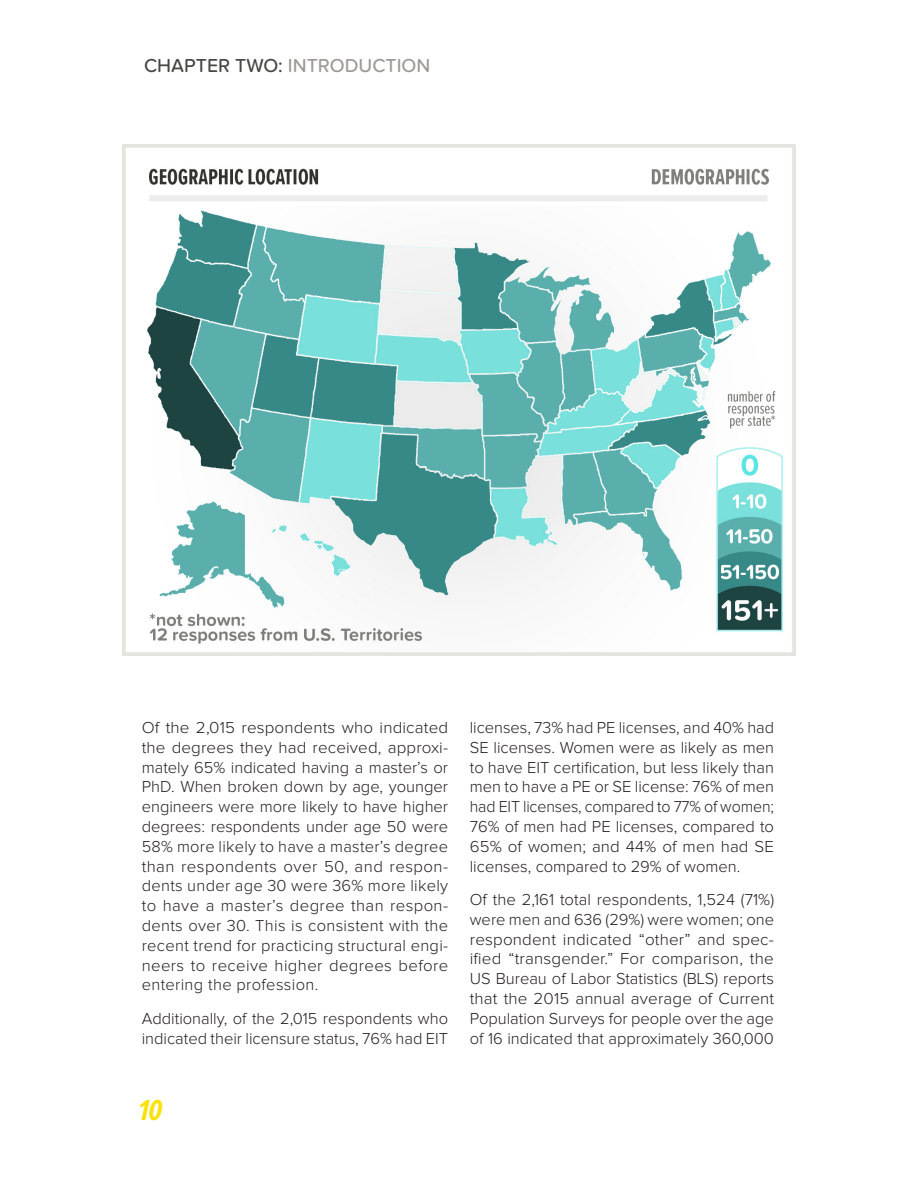
<style>
.page{position:relative;width:918px;height:1188px;background:#fff}
.page>*{position:absolute;margin:0;border:0;box-sizing:border-box;transform-origin:0 0}
.SECTION_HEADING_MAJO{font:italic 700 30px "Proxima Nova Ex Cn";color:#fae10b}
.SECTION_HEADING{font:500 19.5px "Proxima Nova Soft";color:#9b9a96}
.BODY{font:300 16.5px/19.8px "Proxima Nova";color:#231f20;text-align:justify}
.s1{color:#464843}
</style>
<div class="page">
<img style="left:122px;top:144px;width:674px;height:512px">
<p class="SECTION_HEADING" style="left:144px;top:55px;width:288px"><span class="s1">CHAPTER TWO:</span> INTRODUCTION</p>
<p class="BODY" style="left:142px;top:718px;width:308px">Of the 2,015 respondents who indicated the degrees they had received, approxi&shy;mately 65% indicated having a master’s or PhD. When broken down by age, younger engineers were more likely to have higher degrees: respondents under age 50 were 58% more likely to have a master’s degree than respondents over 50, and respon&shy;dents under age 30 were 36% more likely to have a master’s degree than respon&shy;dents over 30. This is consistent with the recent trend for practicing structural engi&shy;neers to receive higher degrees before entering the profession.</p>
<p class="BODY" style="left:142px;top:1009px;width:308px">Additionally, of the 2,015 respondents who indicated their licensure status, 76% had EIT</p>
<p class="SECTION_HEADING_MAJO" style="left:138px;top:1092px;width:26px">10</p>
<p class="BODY" style="left:470px;top:718px;width:306px">licenses, 73% had PE licenses, and 40% had SE licenses. Women were as likely as men to have EIT certification, but less likely than men to have a PE or SE license: 76% of men had EIT licenses, compared to 77% of women; 76% of men had PE licenses, compared to 65% of women; and 44% of men had SE licenses, compared to 29% of women.</p>
<p class="BODY" style="left:470px;top:890px;width:306px">Of the 2,161 total respondents, 1,524 (71%) were men and 636 (29%) were women; one respondent indicated “other” and spec&shy;ified “transgender.” For comparison, the US Bureau of Labor Statistics (BLS) reports that the 2015 annual average of Current Population Surveys for people over the age of 16 indicated that approximately 360,000</p>
</div>
